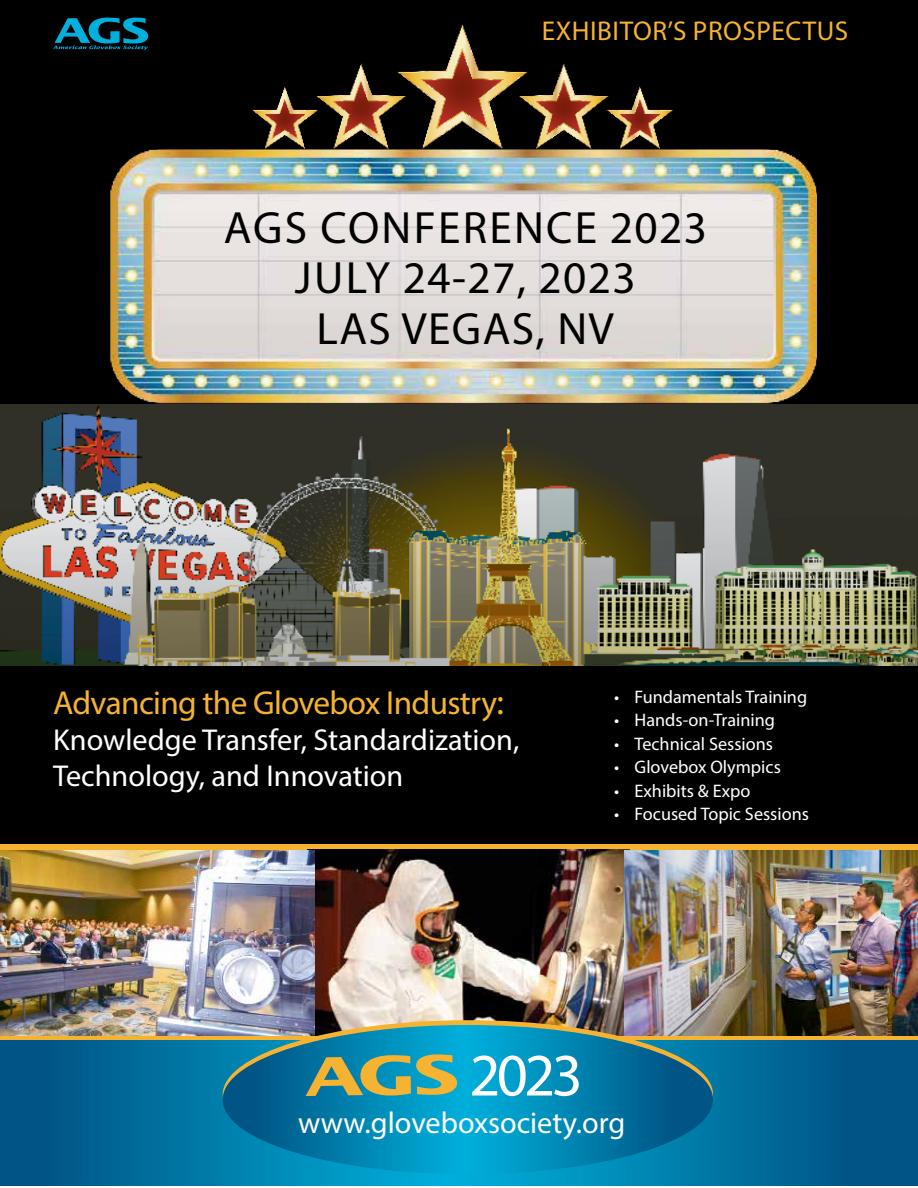
<style>
.page{position:relative;width:918px;height:1188px;background:#fff}
.page>*{position:absolute;margin:0;border:0;box-sizing:border-box;transform-origin:0 0}
.t1{font:60.6px "Myriad Pro";color:#fff}
.t2{font:45.45px/50.7px "Myriad Pro";letter-spacing:.03em;color:#000;text-align:center}
.t3{font:33.3px "Myriad Pro";letter-spacing:-.02em;color:#f6b331}
.t4{font:30.3px/36.3px "Myriad Pro";color:#fff}
.t5{font:27.3px "Myriad Pro";letter-spacing:.02em;color:#f6b331}
.t6{font:18.15px "Myriad Pro";color:#fff}
.s1{font-size:36.3px}
</style>
<div class="page">
<div style="left:0;top:0;width:917px;height:859px;background:#000"></div>
<img style="left:110px;top:149px;width:707px;height:255px">
<img style="left:252px;top:24px;width:421px;height:125px">
<div style="left:0;top:844px;width:917px;height:342px;background:#f6b331"></div>
<img style="left:315px;top:850px;width:309px;height:175px">
<img style="left:624px;top:850px;width:293px;height:186px">
<svg style="left:0;top:1040px;width:917px;height:146px"></svg>
<img style="left:0;top:850px;width:315px;height:186px">
<img style="left:0;top:404px;width:917px;height:261px">
<svg style="left:53px;top:18px;width:95px;height:32px"></svg>
<svg style="left:223px;top:1025px;width:490px;height:149px"></svg>
<svg style="left:306px;top:1054px;width:151px;height:42px"></svg>
<h3 class="t5" style="left:542px;top:14px;width:308px">EXHIBITOR’S PROSPECTUS</h3>
<h2 class="t2" style="left:224px;top:201px;width:485px">AGS CONFERENCE 2023<br>JULY 24-27, 2023<br>LAS VEGAS, NV</h2>
<h3 class="t3" style="left:53px;top:682px;width:452px">Advancing the Glovebox Industry<span class="s1">:</span></h3>
<h3 class="t4" style="left:53px;top:721px;width:468px">Knowledge Transfer, Standardization,<br>Technology, and Innovation</h3>
<p class="t6" style="left:614px;top:686px;width:194px">• Fundamentals Training</p>
<p class="t6" style="left:614px;top:709px;width:162px">• Hands-on-Training</p>
<p class="t6" style="left:614px;top:733px;width:160px">• Technical Sessions</p>
<p class="t6" style="left:614px;top:756px;width:168px">• Glovebox Olympics</p>
<p class="t6" style="left:614px;top:779px;width:138px">• Exhibits &amp; Expo</p>
<p class="t6" style="left:614px;top:803px;width:196px">• Focused Topic Sessions</p>
<h1 class="t1" style="left:469px;top:1038px;width:115px">2023</h1>
<h3 class="t4" style="left:298px;top:1104px;width:329px">www.gloveboxsociety.org</h3>
</div>
